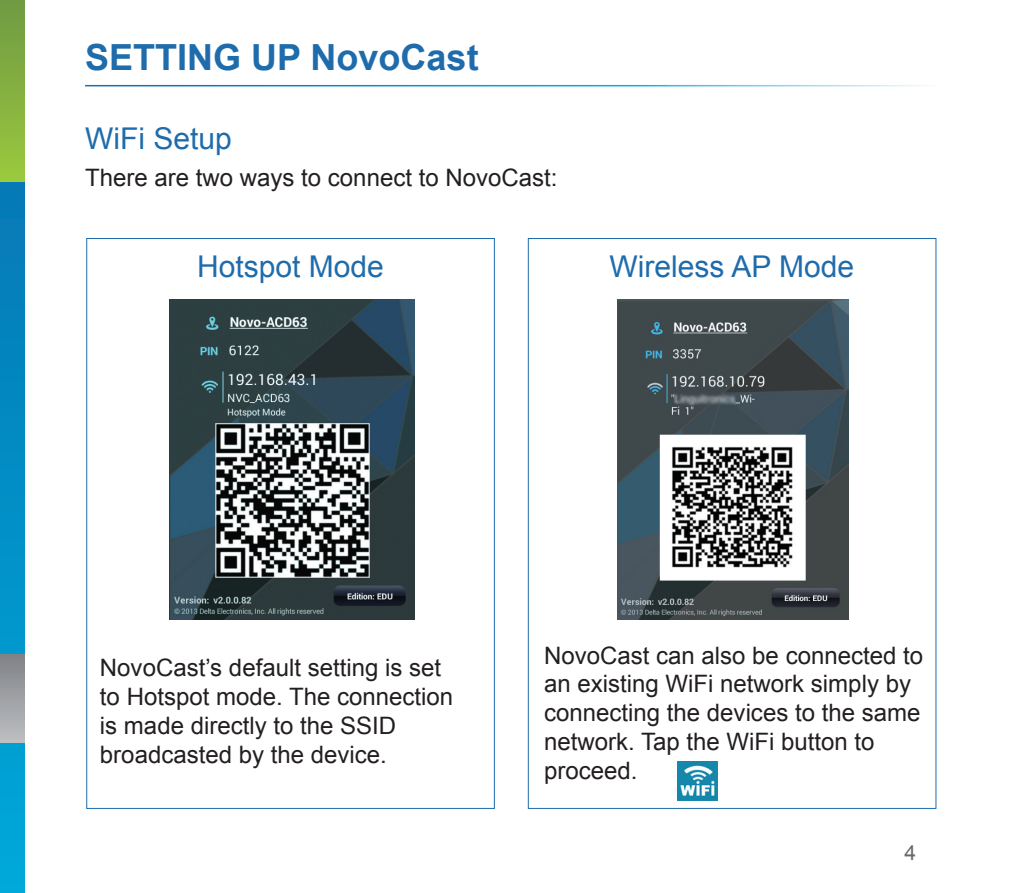
<style>
.page{position:relative;width:1021px;height:893px;background:#fff}
.page>*{position:absolute;margin:0;border:0;box-sizing:border-box;transform-origin:0 0}
.t1{font:700 36px "Arial";color:#1f6cac}
.t2{font:30px "Arial";color:#1f6cac}
.t3{font:24px/28.8px "Arial";color:#231f20}
.t4{font:21px "Arial";color:#67696b}
</style>
<div class="page">
<svg style="left:1px;top:182px;width:23px;height:711px"></svg>
<div style="left:0;top:0;width:24px;height:182px;background:linear-gradient(to bottom,#6f9943,#9ac83d)"></div>
<div style="left:0;top:654px;width:24px;height:88px;background:linear-gradient(to bottom,#7f8286,#bdbfc1)"></div>
<svg style="left:0;top:182px;width:1px;height:711px"></svg>
<svg style="left:0;top:0;width:1px;height:182px"></svg>
<svg style="left:0;top:654px;width:1px;height:88px"></svg>
<div style="left:86px;top:238px;width:409px;height:571px;background:#fff;border:1px solid #1f6cac"></div>
<div style="left:528px;top:238px;width:408px;height:571px;background:#fff;border:1px solid #1f6cac"></div>
<img style="left:169px;top:300px;width:246px;height:319px">
<img style="left:617px;top:300px;width:231px;height:319px">
<img style="left:677px;top:761px;width:40px;height:40px">
<h1 class="t1" style="left:85px;top:33px;width:395px">SETTING UP NovoCast</h1>
<p class="t2" style="left:85px;top:119px;width:148px">WiFi Setup</p>
<p class="t3" style="left:85px;top:164px;width:474px">There are two ways to connect to NovoCast:</p>
<p class="t2" style="left:197px;top:246px;width:188px">Hotspot Mode</p>
<p class="t2" style="left:609px;top:246px;width:246px">Wireless AP Mode</p>
<p class="t3" style="left:100px;top:654px;width:355px">NovoCast’s default setting is set to Hotspot mode. The connection is made directly to the SSID broadcasted by the device.</p>
<p class="t3" style="left:544px;top:641px;width:380px">NovoCast can also be connected to an existing WiFi network simply by connecting the devices to the same network. Tap the WiFi button to proceed.</p>
<p class="t4" style="left:904px;top:839px;width:13px">4</p>
</div>
